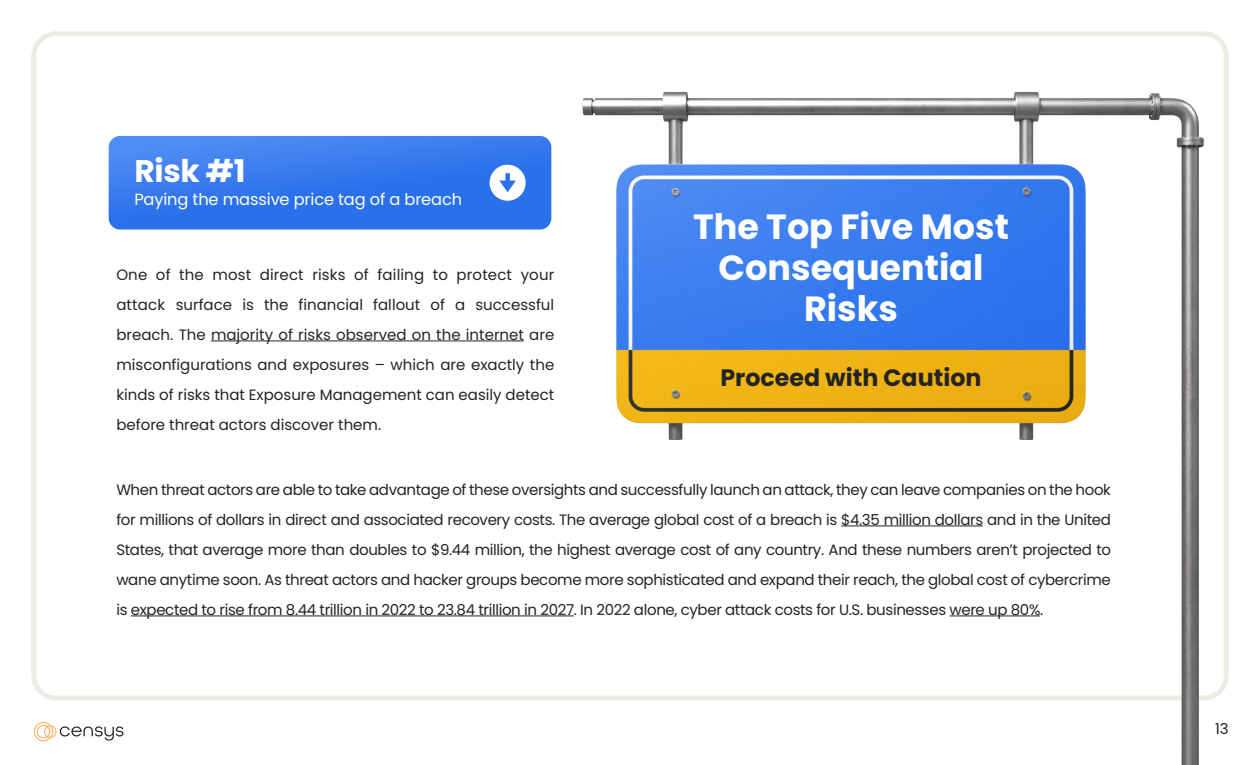
<style>
.page{position:relative;width:1260px;height:765px;background:#fff}
.page>*{position:absolute;margin:0;border:0;box-sizing:border-box;transform-origin:0 0}
.t1{font:700 35px/41.2px "Poppins";color:#fff;text-align:center}
.t2{font:700 31.25px "Poppins";color:#fff}
.t3{font:700 23.75px "Poppins";color:#232323}
.t4{font:16.25px "Poppins";letter-spacing:-.01em;color:#fff}
.t5{font:15px/30px "Poppins";letter-spacing:-.005em;color:#232323;text-align:justify}
</style>
<div class="page">
<svg style="left:109px;top:136px;width:416px;height:94px;background:#3679ed"></svg>
<hr style="left:211px;top:341px;width:313px;height:1px;background:#232323">
<hr style="left:131px;top:616px;width:443px;height:1px;background:#232323">
<svg style="left:490px;top:165px;width:35px;height:36px"></svg>
<svg style="left:34px;top:722px;width:90px;height:19px"></svg>
<img style="left:525px;top:51px;width:704px;height:714px">
<h2 class="t2" style="left:134px;top:153px;width:113px">Risk #1</h2>
<p class="t4" style="left:134px;top:189px;width:329px">Paying the massive price tag of a breach</p>
<p class="t5" style="left:116px;top:260px;width:439px">One of the most direct risks of failing to protect your attack surface is the financial fallout of a successful breach. The majority of risks observed on the internet are misconfigurations and exposures – which are exactly the kinds of risks that Exposure Management can easily detect before threat actors discover them.</p>
<h1 class="t1" style="left:693px;top:206px;width:317px">The Top Five Most<br>Consequential<br>Risks</h1>
<h3 class="t3" style="left:720px;top:364px;width:263px">Proceed with Caution</h3>
<p class="t5" style="left:116px;top:475px;width:996px">When threat actors are able to take advantage of these oversights and successfully launch an attack, they can leave companies on the hook for millions of dollars in direct and associated recovery costs. The average global cost of a breach is $4.35 million dollars and in the United States, that average more than doubles to $9.44 million, the highest average cost of any country. And these numbers aren’t projected to wane anytime soon. As threat actors and hacker groups become more sophisticated and expand their reach, the global cost of cybercrime is expected to rise from 8.44 trillion in 2022 to 23.84 trillion in 2027. In 2022 alone, cyber attack costs for U.S. businesses were up 80%.</p>
<p class="t5" style="left:1215px;top:714px;width:15px">13</p>
</div>
